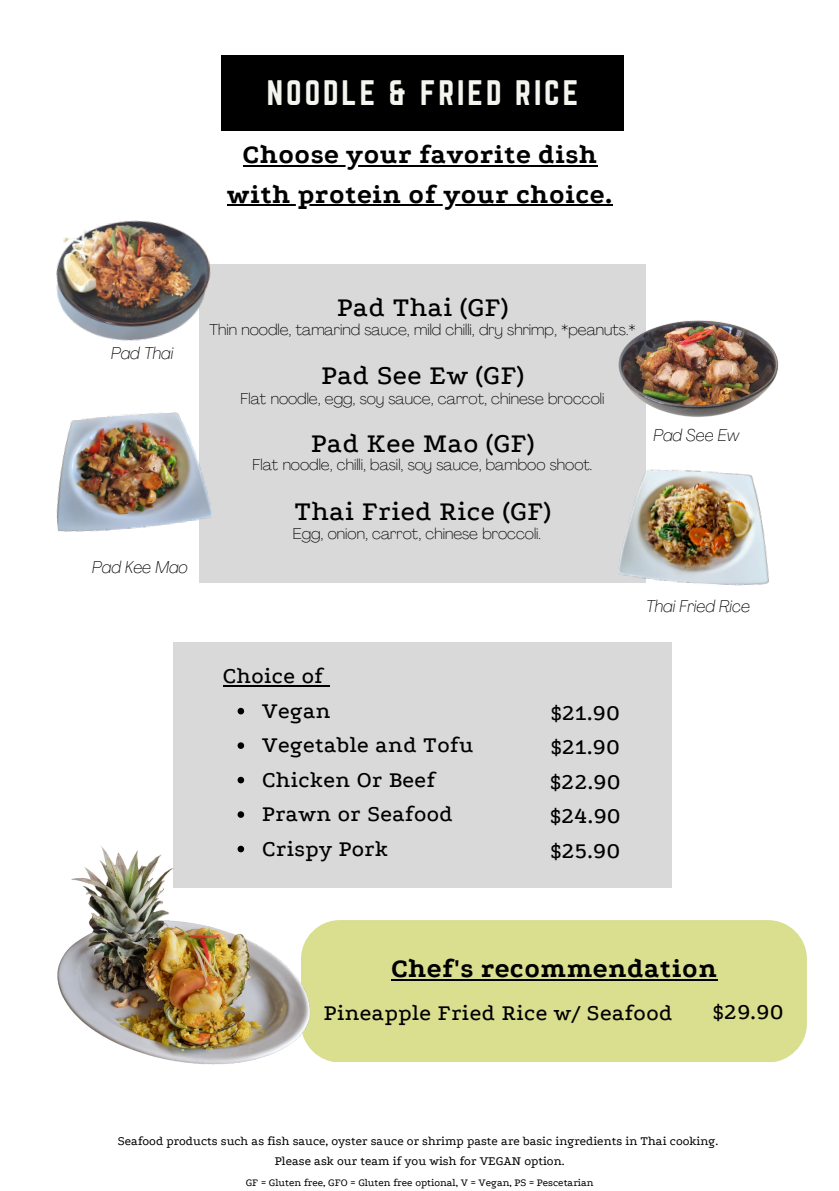
<style>
.page{position:relative;width:839px;height:1191px;background:#fff}
.page>*{position:absolute;margin:0;border:0;box-sizing:border-box;transform-origin:0 0}
.t1{font:31px "Norwester";letter-spacing:.095em;color:#f5f5ef}
.t2{font:500 28.2px "Podkova";letter-spacing:.02em;color:#000}
.t3{font:800 27.4px/39.4px "Podkova";letter-spacing:.02em;color:#000;text-align:center}
.t4{font:500 23.2px/34.4px "Podkova";letter-spacing:.02em;color:#000}
.t5{font:italic 100 17px "Agrandir";color:#000}
.t6{font:100 15.6px "Agrandir";color:#000}
.t7{font:13px/20.4px "Podkova";color:#000;text-align:center}
.t8{font:11px "Podkova";color:#000}
</style>
<div class="page">
<div style="left:221px;top:56px;width:402px;height:75px;background:#000"></div>
<div style="left:173px;top:643px;width:498px;height:244px;background:#d9d9d9"></div>
<svg style="left:237px;top:708px;width:7px;height:6px"></svg>
<svg style="left:237px;top:742px;width:7px;height:7px"></svg>
<svg style="left:237px;top:777px;width:7px;height:6px"></svg>
<hr style="left:223px;top:685px;width:100px;height:2px;background:#000">
<svg style="left:323px;top:685px;width:6px;height:2px"></svg>
<div style="left:199px;top:264px;width:447px;height:318px;background:#d9d9d9"></div>
<img style="left:618px;top:320px;width:161px;height:97px">
<img style="left:56px;top:412px;width:157px;height:120px">
<img style="left:56px;top:220px;width:155px;height:121px">
<div style="left:301px;top:920px;width:505px;height:142px;background:#dade8f;border-radius:39px"></div>
<img style="left:57px;top:811px;width:261px;height:254px">
<img style="left:606px;top:469px;width:163px;height:117px">
<hr style="left:242px;top:165px;width:355px;height:2px;background:#000">
<hr style="left:227px;top:204px;width:385px;height:2px;background:#000">
<hr style="left:391px;top:979px;width:326px;height:2px;background:#000">
<h1 class="t1" style="left:267px;top:74px;width:313px">NOODLE &amp; FRIED RICE</h1>
<h3 class="t3" style="left:227px;top:135px;width:386px">Choose your favorite dish with protein of your choice.</h3>
<h2 class="t2" style="left:337px;top:292px;width:172px">Pad Thai (GF)</h2>
<p class="t5" style="left:111px;top:346px;width:64px">Pad Thai</p>
<p class="t5" style="left:92px;top:560px;width:97px">Pad Kee Mao</p>
<p class="t6" style="left:209px;top:323px;width:427px">Thin noodle, tamarind sauce, mild chilli, dry shrimp, *peanuts.*</p>
<h2 class="t2" style="left:321px;top:360px;width:204px">Pad See Ew (GF)</h2>
<p class="t6" style="left:241px;top:392px;width:365px">Flat noodle, egg, soy sauce, carrot, chinese broccoli</p>
<h2 class="t2" style="left:311px;top:428px;width:224px">Pad Kee Mao (GF)</h2>
<p class="t6" style="left:252px;top:458px;width:341px">Flat noodle, chilli, basil, soy sauce, bamboo shoot.</p>
<h2 class="t2" style="left:294px;top:496px;width:257px">Thai Fried Rice (GF)</h2>
<p class="t6" style="left:293px;top:527px;width:249px">Egg, onion, carrot, chinese broccoli.</p>
<p class="t5" style="left:653px;top:428px;width:87px">Pad See Ew</p>
<h3 class="t4" style="left:223px;top:659px;width:101px">Choice of</h3>
<h3 class="t4" style="left:262px;top:693px;width:212px">Vegan<br>Vegetable and Tofu<br>Chicken Or Beef<br>Prawn or Seafood<br>Crispy Pork</h3>
<p class="t5" style="left:646px;top:600px;width:105px">Thai Fried Rice</p>
<h3 class="t4" style="left:550px;top:695px;width:72px;text-align:justify">$21.90 $21.90 $22.90 $24.90 $25.90</h3>
<h3 class="t3" style="left:391px;top:949px;width:327px">Chef's recommendation</h3>
<h3 class="t4" style="left:324px;top:995px;width:350px">Pineapple Fried Rice w/ Seafood</h3>
<h3 class="t4" style="left:713px;top:995px;width:72px">$29.90</h3>
<p class="t7" style="left:118px;top:1131px;width:601px">Seafood products such as fish sauce, oyster sauce or shrimp paste are basic ingredients in Thai cooking.<br>Please ask our team if you wish for VEGAN option.</p>
<p class="t8" style="left:246px;top:1176px;width:349px">GF = Gluten free, GFO = Gluten free optional, V = Vegan, PS = Pescetarian</p>
</div>
